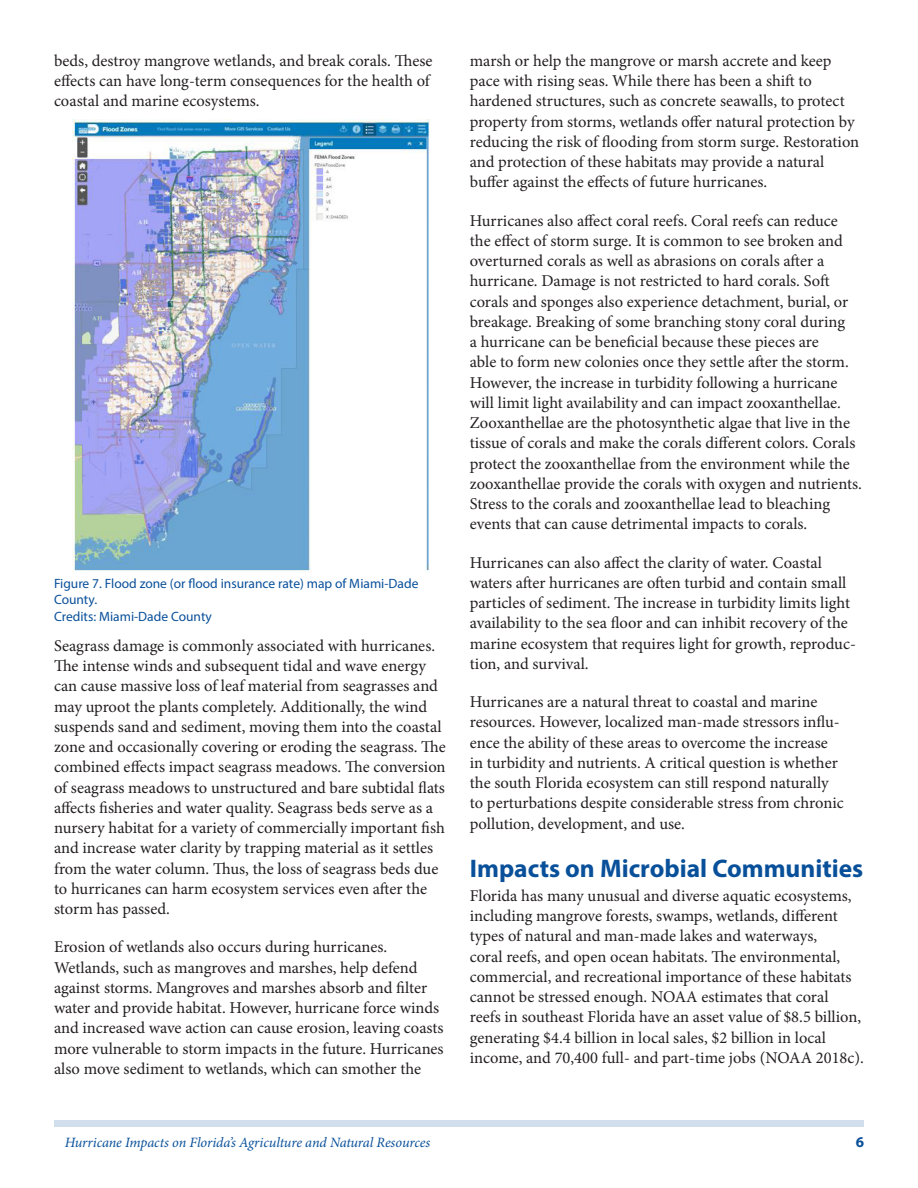
<style>
.page{position:relative;width:918px;height:1188px;background:#fff}
.page>*{position:absolute;margin:0;border:0;box-sizing:border-box;transform-origin:0 0}
.SectionHeading0{font:700 25.5px "Myriad Pro";color:#09509a}
.Paragraph{font:16.5px/20.2px "Minion Pro";color:#231f20}
.t1{font:700 15px "Myriad Pro";color:#09509a}
.RunningTitleItalics{font:italic 14.25px "Minion Pro";letter-spacing:-.01em;color:#09509a}
.FigureCaption{font:13.5px/16.5px "Myriad Pro";color:#09509a}
</style>
<div class="page">
<div style="left:54px;top:1120px;width:810px;height:7px;background:#d0dfeb"></div>
<img style="left:73px;top:120px;width:357px;height:452px">
<p class="Paragraph" style="left:54px;top:51px;width:380px">beds, destroy mangrove wetlands, and break corals. These effects can have long-term consequences for the health of coastal and marine ecosystems.</p>
<p class="FigureCaption" style="left:54px;top:575px;width:366px">Figure 7. Flood zone (or flood insurance rate) map of Miami-Dade<br>County.</p>
<p class="FigureCaption" style="left:54px;top:608px;width:159px">Credits: Miami-Dade County</p>
<p class="Paragraph" style="left:54px;top:636px;width:393px">Seagrass damage is commonly associated with hurricanes.<br>The intense winds and subsequent tidal and wave energy can cause massive loss of leaf material from seagrasses and may uproot the plants completely. Additionally, the wind suspends sand and sediment, moving them into the coastal zone and occasionally covering or eroding the seagrass. The combined effects impact seagrass meadows. The conversion of seagrass meadows to unstructured and bare subtidal flats affects fisheries and water quality. Seagrass beds serve as a nursery habitat for a variety of commercially important fish and increase water clarity by trapping material as it settles from the water column. Thus, the loss of seagrass beds due to hurricanes can harm ecosystem services even after the storm has passed.</p>
<p class="Paragraph" style="left:54px;top:937px;width:391px">Erosion of wetlands also occurs during hurricanes.<br>Wetlands, such as mangroves and marshes, help defend against storms. Mangroves and marshes absorb and filter water and provide habitat. However, hurricane force winds and increased wave action can cause erosion, leaving coasts more vulnerable to storm impacts in the future. Hurricanes also move sediment to wetlands, which can smother the</p>
<p class="Paragraph" style="left:470px;top:51px;width:391px">marsh or help the mangrove or marsh accrete and keep pace with rising seas. While there has been a shift to hardened structures, such as concrete seawalls, to protect property from storms, wetlands offer natural protection by reducing the risk of flooding from storm surge. Restoration and protection of these habitats may provide a natural buffer against the effects of future hurricanes.</p>
<p class="Paragraph" style="left:470px;top:210px;width:394px">Hurricanes also affect coral reefs. Coral reefs can reduce the effect of storm surge. It is common to see broken and overturned corals as well as abrasions on corals after a hurricane. Damage is not restricted to hard corals. Soft corals and sponges also experience detachment, burial, or breakage. Breaking of some branching stony coral during<br>a hurricane can be beneficial because these pieces are<br>able to form new colonies once they settle after the storm.<br>However, the increase in turbidity following a hurricane will limit light availability and can impact zooxanthellae.<br>Zooxanthellae are the photosynthetic algae that live in the tissue of corals and make the corals different colors. Corals protect the zooxanthellae from the environment while the zooxanthellae provide the corals with oxygen and nutrients.<br>Stress to the corals and zooxanthellae lead to bleaching events that can cause detrimental impacts to corals.</p>
<p class="Paragraph" style="left:470px;top:552px;width:388px">Hurricanes can also affect the clarity of water. Coastal waters after hurricanes are often turbid and contain small particles of sediment. The increase in turbidity limits light availability to the sea floor and can inhibit recovery of the marine ecosystem that requires light for growth, reproduc&shy;tion, and survival.</p>
<p class="Paragraph" style="left:470px;top:692px;width:376px">Hurricanes are a natural threat to coastal and marine resources. However, localized man-made stressors influ&shy;ence the ability of these areas to overcome the increase in turbidity and nutrients. A critical question is whether the south Florida ecosystem can still respond naturally to perturbations despite considerable stress from chronic pollution, development, and use.</p>
<p class="SectionHeading0" style="left:470px;top:852px;width:395px">Impacts on Microbial Communities</p>
<p class="Paragraph" style="left:470px;top:886px;width:396px">Florida has many unusual and diverse aquatic ecosystems, including mangrove forests, swamps, wetlands, different types of natural and man-made lakes and waterways,<br>coral reefs, and open ocean habitats. The environmental, commercial, and recreational importance of these habitats cannot be stressed enough. NOAA estimates that coral<br>reefs in southeast Florida have an asset value of $8.5 billion, generating $4.4 billion in local sales, $2 billion in local income, and 70,400 full- and part-time jobs (NOAA 2018c).</p>
<p class="RunningTitleItalics" style="left:65px;top:1133px;width:367px">Hurricane Impacts on Florida’s Agriculture and Natural Resources</p>
<p class="t1" style="left:856px;top:1133px;width:10px">6</p>
</div>
